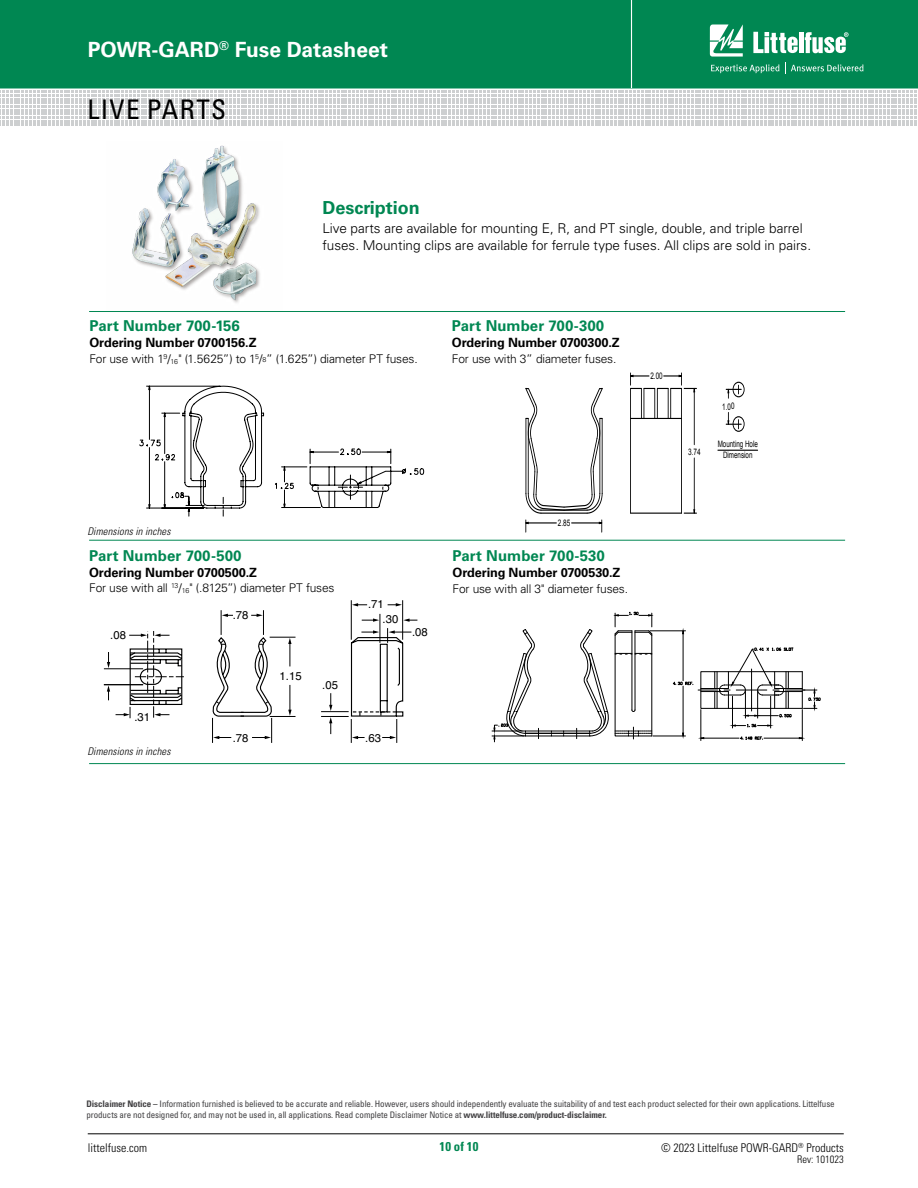
<style>
.page{position:relative;width:918px;height:1188px;background:#fff}
.page>*{position:absolute;margin:0;border:0;box-sizing:border-box;transform-origin:0 0}
.Head_Large{font:condensed 27px "Univers LT Std";letter-spacing:.05em;color:#000}
.t1{font:700 21px "Univers LT Std";color:#fff}
.Green_Subheads{font:700 18px "Univers LT Std";color:#008752}
.Body{font:700 15px "Univers LT Std";color:#008752}
.Body_text{font:300 13.5px/16.5px "Univers LT Std";color:#000}
.Body-2{font:700 12.75px "Univers LT Std";letter-spacing:-.01em;color:#000}
.t2{font:700 condensed 12.75px "Univers LT Std";color:#008752}
.Body-3{font:300 12px "Univers LT Std";letter-spacing:-.015em;color:#000}
.t3{font:300 condensed 12px "Univers LT Std";color:#000}
.Footnotes__7_21_2010{font:300 12px "Univers LT Std";letter-spacing:-.015em;color:#000}
.t4{font:11.4px "Helvetica";color:#000}
.technical_1{font:italic 300 condensed 10.5px "Univers LT Std";letter-spacing:.015em;color:#000}
.t5{font:300 condensed 10.5px "Univers LT Std";color:#000}
.t6{font:condensed 9px/10.8px "Univers LT Std";letter-spacing:-.01em;color:#414042}
.t7{font:9px "Arial";color:#000;scale:.7 1}
.t8{font:8.85px/10.8px "Arial";color:#000;text-align:center;scale:.7 1}
.s1{font-size:7.05px}
.s2{font-weight:700}
</style>
<div class="page">
<div style="left:0;top:0;width:918px;height:88px;background:#008752"></div>
<hr style="left:631px;top:0;width:1px;height:88px;background:#fff">
<svg style="left:0;top:91px;width:917px;height:35px"></svg>
<svg style="left:710px;top:24px;width:33px;height:33px"></svg>
<hr style="left:799px;top:32px;width:4px;height:21px;background:#fff">
<svg style="left:805px;top:32px;width:44px;height:21px"></svg>
<svg style="left:753px;top:32px;width:45px;height:21px"></svg>
<svg style="left:711px;top:64px;width:68px;height:9px"></svg>
<svg style="left:785px;top:63px;width:78px;height:11px"></svg>
<hr style="left:88px;top:1134px;width:756px;height:1px;background:#000">
<hr style="left:351px;top:600px;width:1px;height:40px;background:#000">
<hr style="left:402px;top:600px;width:1px;height:40px;background:#000">
<hr style="left:104px;top:668px;width:39px;height:1px;background:#000">
<hr style="left:104px;top:684px;width:39px;height:1px;background:#000">
<svg style="left:107px;top:652px;width:3px;height:16px"></svg>
<svg style="left:107px;top:685px;width:3px;height:15px"></svg>
<svg style="left:116px;top:603px;width:301px;height:140px"></svg>
<img style="left:132px;top:145px;width:128px;height:158px">
<hr style="left:89px;top:763px;width:756px;height:1px;background:#008752">
<hr style="left:89px;top:311px;width:756px;height:1px;background:#008752">
<hr style="left:89px;top:540px;width:756px;height:1px;background:#008752">
<svg style="left:139px;top:385px;width:285px;height:132px"></svg>
<hr style="left:526px;top:523px;width:30px;height:1px;background:#000">
<svg style="left:525px;top:520px;width:4px;height:12px"></svg>
<hr style="left:572px;top:523px;width:30px;height:1px;background:#000">
<svg style="left:599px;top:520px;width:4px;height:12px"></svg>
<hr style="left:694px;top:458px;width:1px;height:55px;background:#000">
<svg style="left:684px;top:509px;width:13px;height:5px"></svg>
<hr style="left:694px;top:388px;width:1px;height:57px;background:#000">
<hr style="left:631px;top:418px;width:51px;height:1px;background:#000">
<hr style="left:681px;top:388px;width:1px;height:125px;background:#000">
<hr style="left:630px;top:388px;width:1px;height:125px;background:#000">
<svg style="left:630px;top:373px;width:67px;height:20px"></svg>
<hr style="left:657px;top:388px;width:1px;height:30px;background:#000">
<hr style="left:655px;top:388px;width:1px;height:30px;background:#000">
<hr style="left:668px;top:388px;width:1px;height:30px;background:#000">
<hr style="left:644px;top:388px;width:1px;height:30px;background:#000">
<hr style="left:641px;top:388px;width:1px;height:30px;background:#000">
<hr style="left:670px;top:388px;width:1px;height:30px;background:#000">
<hr style="left:631px;top:513px;width:51px;height:1px;background:#000">
<svg style="left:525px;top:388px;width:78px;height:126px"></svg>
<hr style="left:602px;top:418px;width:1px;height:75px;background:#000">
<hr style="left:526px;top:418px;width:1px;height:75px;background:#000">
<hr style="left:541px;top:510px;width:46px;height:1px;background:#000">
<hr style="left:600px;top:418px;width:1px;height:75px;background:#000">
<hr style="left:528px;top:418px;width:1px;height:75px;background:#000">
<hr style="left:541px;top:513px;width:46px;height:1px;background:#000">
<svg style="left:726px;top:385px;width:15px;height:13px"></svg>
<hr style="left:718px;top:450px;width:40px;height:1px;background:#000">
<svg style="left:726px;top:412px;width:15px;height:17px"></svg>
<div style="left:733px;top:382px;width:12px;height:15px;border:1px solid #000;border-radius:50%"></div>
<div style="left:733px;top:416px;width:12px;height:16px;border:1px solid #000;border-radius:50%"></div>
<svg style="left:615px;top:611px;width:38px;height:128px"></svg>
<hr style="left:650px;top:631px;width:36px;height:1px;background:#000">
<hr style="left:653px;top:736px;width:33px;height:1px;background:#000">
<hr style="left:683px;top:634px;width:1px;height:47px;background:#000">
<hr style="left:683px;top:686px;width:1px;height:47px;background:#000">
<hr style="left:525px;top:736px;width:65px;height:1px;background:#000">
<hr style="left:525px;top:733px;width:65px;height:1px;background:#000">
<hr style="left:523px;top:731px;width:69px;height:1px;background:#000">
<hr style="left:492px;top:736px;width:32px;height:1px;background:#000">
<hr style="left:492px;top:731px;width:30px;height:1px;background:#000">
<svg style="left:493px;top:629px;width:46px;height:113px"></svg>
<svg style="left:576px;top:629px;width:33px;height:110px"></svg>
<hr style="left:701px;top:710px;width:1px;height:31px;background:#000">
<hr style="left:802px;top:710px;width:1px;height:31px;background:#000">
<hr style="left:704px;top:738px;width:35px;height:1px;background:#000">
<hr style="left:764px;top:738px;width:35px;height:1px;background:#000">
<svg style="left:740px;top:736px;width:23px;height:4px"></svg>
<hr style="left:732px;top:696px;width:1px;height:32px;background:#000">
<hr style="left:770px;top:696px;width:1px;height:32px;background:#000">
<svg style="left:733px;top:724px;width:38px;height:4px"></svg>
<svg style="left:673px;top:647px;width:147px;height:71px"></svg>
<h2 class="t1" style="left:88px;top:37px;width:302px">POWR-GARD<sup>®</sup> Fuse Datasheet</h2>
<p class="Head_Large" style="left:87px;top:92px;width:140px">LIVE PARTS</p>
<p class="Green_Subheads" style="left:322px;top:197px;width:99px">Description</p>
<p class="Body_text" style="left:322px;top:220px;width:490px">Live parts are available for mounting E, R, and PT single, double, and triple barrel fuses. Mounting clips are available for ferrule type fuses. All clips are sold in pairs.</p>
<p class="Body" style="left:89px;top:317px;width:152px">Part Number 700-156</p>
<p class="Body-2" style="left:89px;top:335px;width:169px">Ordering Number 0700156.Z</p>
<p class="Body-3" style="left:89px;top:351px;width:330px">For use with 1<sup>9</sup>/<sub>16</sub>" (1.5625”) to 1<sup>5</sup>/<span class="s1">8</span>” (1.625”) diameter PT fuses.</p>
<p class="Body" style="left:452px;top:317px;width:154px">Part Number 700-300</p>
<p class="Body-2" style="left:452px;top:335px;width:169px">Ordering Number 0700300.Z</p>
<p class="Body-3" style="left:452px;top:351px;width:166px">For use with 3” diameter fuses.</p>
<p class="t7" style="left:650px;top:370px;width:19px;rotate:-1deg">2.00</p>
<p class="technical_1" style="left:87px;top:525px;width:85px">Dimensions in inches</p>
<p class="Body" style="left:89px;top:547px;width:154px">Part Number 700-500</p>
<p class="Body-2" style="left:89px;top:565px;width:169px">Ordering Number 0700500.Z</p>
<p class="Footnotes__7_21_2010" style="left:89px;top:581px;width:247px">For use with all <sup>13</sup>/<sub>16</sub>" (.8125”) diameter PT fuses</p>
<p class="t4" style="left:110px;top:626px;width:17px">.08</p>
<p class="t4" style="left:134px;top:708px;width:17px">.31</p>
<p class="t4" style="left:233px;top:606px;width:17px">.78</p>
<p class="t4" style="left:280px;top:668px;width:24px">1.15</p>
<p class="t4" style="left:322px;top:676px;width:17px">.05</p>
<p class="t4" style="left:368px;top:595px;width:17px">.71</p>
<p class="t4" style="left:383px;top:610px;width:17px">.30</p>
<p class="technical_1" style="left:87px;top:745px;width:85px">Dimensions in inches</p>
<p class="t4" style="left:233px;top:729px;width:17px">.78</p>
<p class="t4" style="left:365px;top:729px;width:17px">.63</p>
<p class="t4" style="left:412px;top:623px;width:17px">.08</p>
<p class="t7" style="left:558px;top:517px;width:19px">2.85</p>
<p class="Body" style="left:453px;top:547px;width:154px">Part Number 700-530</p>
<p class="Body-2" style="left:453px;top:565px;width:169px">Ordering Number 0700530.Z</p>
<p class="Body-3" style="left:453px;top:581px;width:177px">For use with all 3" diameter fuses.</p>
<p class="t7" style="left:688px;top:446px;width:19px;rotate:1deg">3.74</p>
<p class="t7" style="left:722px;top:401px;width:19px;rotate:-2deg">1.00</p>
<p class="t8" style="left:718px;top:439px;width:59px;rotate:1deg">Mounting Hole<br>Dimension</p>
<p class="t6" style="left:86px;top:1098px;width:750px"><span class="s2">Disclaimer Notice –</span> Information furnished is believed to be accurate and reliable. However, users should independently evaluate the suitability of and test each product selected for their own applications. Littelfuse products are not designed for, and may not be used in, all applications. Read complete Disclaimer Notice at <span class="s2">www.littelfuse.com/product-disclaimer.</span></p>
<h3 class="t2" style="left:440px;top:1139px;width:40px">10 of 10</h3>
<h3 class="t3" style="left:88px;top:1141px;width:61px">littelfuse.com</h3>
<h3 class="t3" style="left:661px;top:1141px;width:184px">© 2023 Littelfuse POWR-GARD<sup>®</sup> Products</h3>
<p class="t5" style="left:797px;top:1153px;width:48px">Rev: 101023</p>
</div>
